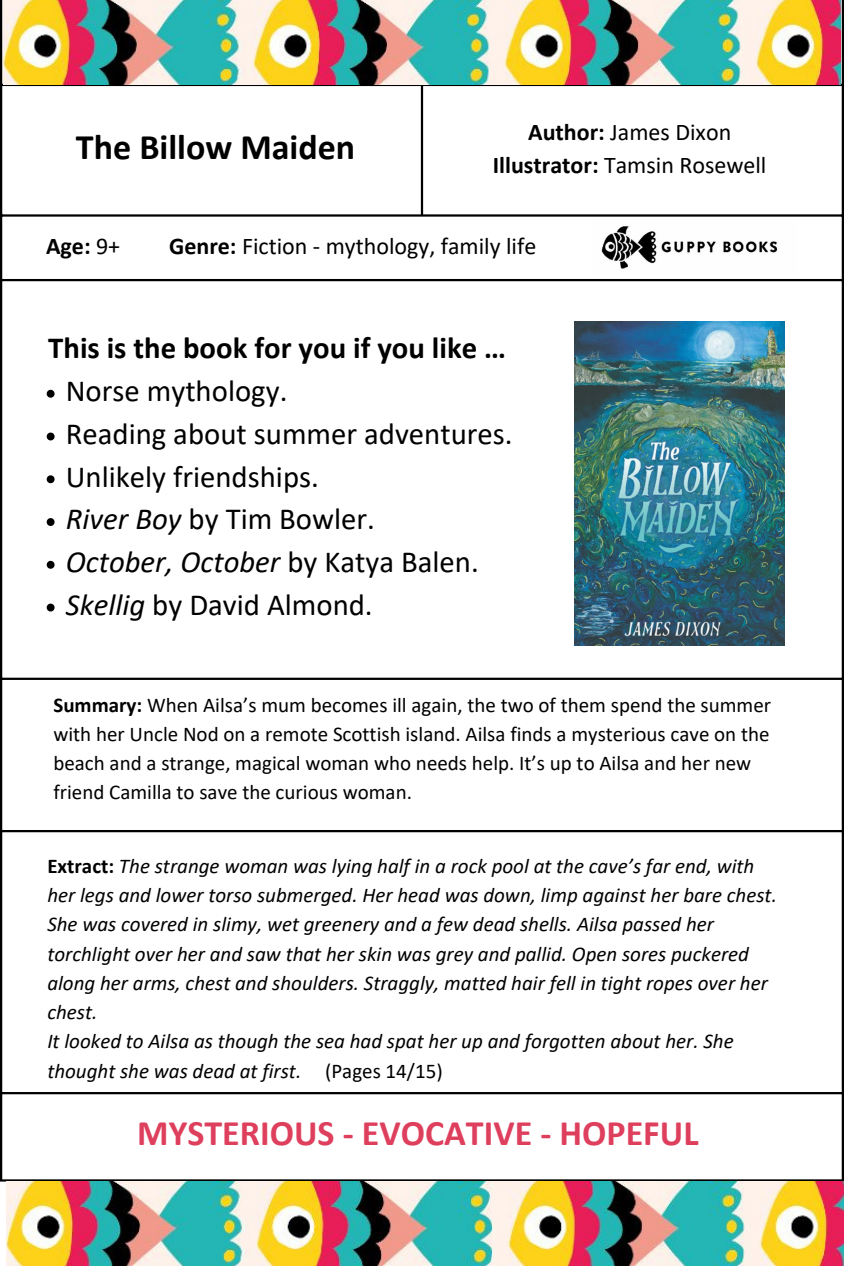
<style>
.page{position:relative;width:844px;height:1266px;background:#fff}
.page>*{position:absolute;margin:0;border:0;box-sizing:border-box;transform-origin:0 0}
.t1{font:700 36px "Calibri";color:#de3f5d}
.t2{font:700 36px "Calibri";color:#000}
.t3{font:30.75px "Calibri";color:#000}
.t4{font:700 30.75px "Calibri";color:#000}
.t5{font:italic 30.75px "Calibri";color:#000}
.t6{font:24px "Calibri";color:#000}
.t7{font:700 24px "Calibri";color:#000}
.t8{font:italic 21px/29.2px "Calibri";color:#000}
.t9{font:21px/29.2px "Calibri";color:#000}
.s1{font-weight:700}
.s2{font-weight:400}
.s3{font-style:italic}
.s4{font-style:normal}
.s5{font-weight:700;font-style:normal}
</style>
<div class="page">
<svg style="left:47px;top:390px;width:8px;height:8px"></svg>
<svg style="left:47px;top:432px;width:8px;height:8px"></svg>
<svg style="left:47px;top:475px;width:8px;height:8px"></svg>
<svg style="left:47px;top:518px;width:8px;height:8px"></svg>
<svg style="left:47px;top:561px;width:8px;height:8px"></svg>
<svg style="left:47px;top:603px;width:8px;height:8px"></svg>
<hr style="left:0;top:0;width:2px;height:1179px;background:#000">
<hr style="left:421px;top:86px;width:2px;height:128px;background:#000">
<hr style="left:842px;top:0;width:2px;height:1179px;background:#000">
<hr style="left:0;top:0;width:844px;height:1px;background:#000">
<hr style="left:0;top:84px;width:844px;height:2px;background:#000">
<hr style="left:0;top:214px;width:844px;height:3px;background:#000">
<hr style="left:0;top:279px;width:844px;height:2px;background:#000">
<hr style="left:0;top:677px;width:844px;height:3px;background:#000">
<hr style="left:0;top:830px;width:844px;height:2px;background:#000">
<hr style="left:0;top:1092px;width:844px;height:2px;background:#000">
<hr style="left:0;top:1179px;width:844px;height:2px;background:#000">
<img style="left:601px;top:226px;width:177px;height:43px">
<img style="left:6px;top:1181px;width:838px;height:85px">
<img style="left:3px;top:0;width:838px;height:84px">
<img style="left:574px;top:322px;width:210px;height:324px">
<p class="t2" style="left:76px;top:132px;width:281px">The Billow Maiden</p>
<p class="t6" style="left:528px;top:121px;width:205px"><span class="s1">Author:</span> James Dixon</p>
<p class="t6" style="left:493px;top:155px;width:275px"><span class="s1">Illustrator:</span> Tamsin Rosewell</p>
<p class="t7" style="left:46px;top:236px;width:76px">Age: <span class="s2">9+</span></p>
<p class="t6" style="left:169px;top:236px;width:369px"><span class="s1">Genre:</span> Fiction - mythology, family life</p>
<p class="t4" style="left:48px;top:335px;width:459px">This is the book for you if you like …</p>
<p class="t3" style="left:66px;top:378px;width:223px">Norse mythology.</p>
<p class="t3" style="left:66px;top:421px;width:448px">Reading about summer adventures.</p>
<p class="t3" style="left:66px;top:463px;width:255px">Unlikely friendships.</p>
<p class="t3" style="left:66px;top:506px;width:311px"><span class="s3">River Boy</span> by Tim Bowler.</p>
<p class="t5" style="left:66px;top:549px;width:414px">October, October <span class="s4">by Katya Balen.</span></p>
<p class="t3" style="left:66px;top:592px;width:308px"><span class="s3">Skellig</span> by David Almond.</p>
<p class="t9" style="left:53px;top:691px;width:719px"><span class="s1">Summary:</span> When Ailsa’s mum becomes ill again, the two of them spend the summer with her Uncle Nod on a remote Scottish island. Ailsa finds a mysterious cave on the beach and a strange, magical woman who needs help. It’s up to Ailsa and her new friend Camilla to save the curious woman.</p>
<p class="t8" style="left:47px;top:853px;width:731px"><span class="s5">Extract:</span> The strange woman was lying half in a rock pool at the cave’s far end, with her legs and lower torso submerged. Her head was down, limp against her bare chest.<br>She was covered in slimy, wet greenery and a few dead shells. Ailsa passed her torchlight over her and saw that her skin was grey and pallid. Open sores puckered along her arms, chest and shoulders. Straggly, matted hair fell in tight ropes over her chest.</p>
<p class="t8" style="left:47px;top:1028px;width:688px">It looked to Ailsa as though the sea had spat her up and forgotten about her. She thought she was dead at first. <span class="s4">(Pages 14/15)</span></p>
<p class="t1" style="left:137px;top:1118px;width:563px">MYSTERIOUS - EVOCATIVE - HOPEFUL</p>
</div>
